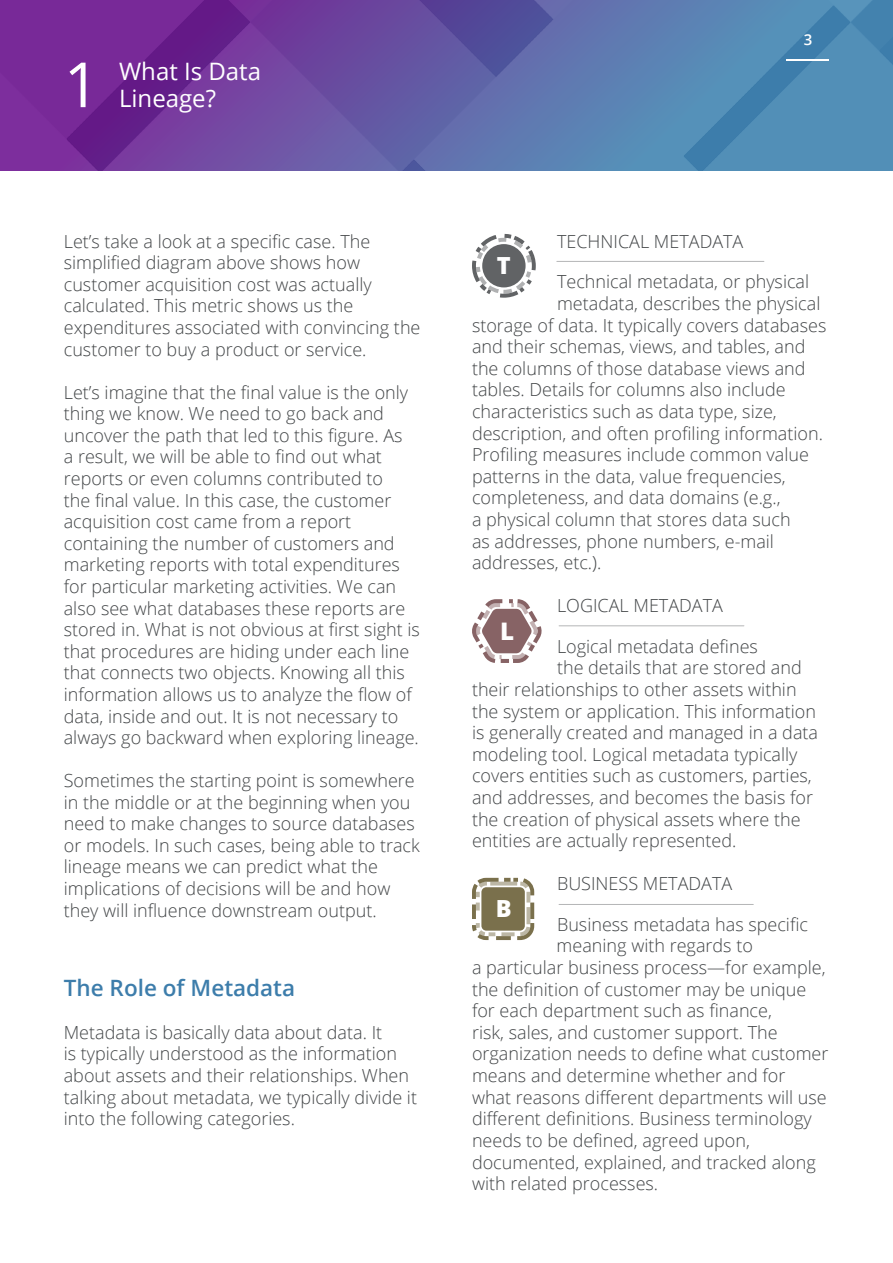
<style>
.page{position:relative;width:893px;height:1263px;background:#fff}
.page>*{position:absolute;margin:0;border:0;box-sizing:border-box;transform-origin:0 0}
.t1{font:62.25px "Open Sans";color:#fff}
.t2{font:800 24.15px "Open Sans";color:#fff}
.t3{font:24px "Open Sans";color:#fff}
.t4{font:800 23.55px "Open Sans";color:#fff}
.t5{font:600 22.5px "Open Sans";color:#3d7dab}
.t6{font:300 18px/21.6px "Open Sans";color:#424547}
.t7{font:600 15px "Open Sans";color:#fff}
</style>
<div class="page">
<img style="left:0;top:0;width:893px;height:170px">
<svg style="left:472px;top:234px;width:64px;height:64px"></svg>
<svg style="left:472px;top:599px;width:70px;height:64px"></svg>
<hr style="left:557px;top:261px;width:207px;height:1px;background:#b4b5b6">
<hr style="left:559px;top:625px;width:185px;height:1px;background:#b4b5b6">
<hr style="left:559px;top:904px;width:194px;height:1px;background:#b4b5b6">
<hr style="left:787px;top:59px;width:42px;height:2px;background:#fff">
<div style="left:481px;top:887px;width:44px;height:44px;background:#7a704c;border-radius:5px"></div>
<svg style="left:501px;top:932px;width:12px;height:4px"></svg>
<svg style="left:526px;top:910px;width:4px;height:9px"></svg>
<hr style="left:472px;top:904px;width:4px;height:15px;background:#7a704c">
<svg style="left:496px;top:936px;width:15px;height:4px"></svg>
<svg style="left:513px;top:919px;width:21px;height:21px"></svg>
<svg style="left:530px;top:910px;width:4px;height:9px"></svg>
<svg style="left:472px;top:921px;width:23px;height:19px"></svg>
<svg style="left:472px;top:878px;width:62px;height:32px"></svg>
<p class="t1" style="left:64px;top:42px;width:37px">1</p>
<p class="t3" style="left:119px;top:55px;width:144px">What Is Data</p>
<p class="t3" style="left:119px;top:82px;width:98px">Lineage?</p>
<p class="t6" style="left:64px;top:230px;width:358px">Let’s take a look at a specific case. The simplified diagram above shows how customer acquisition cost was actually calculated. This metric shows us the expenditures associated with convincing the customer to buy a product or service.</p>
<p class="t6" style="left:64px;top:381px;width:358px">Let’s imagine that the final value is the only thing we know. We need to go back and uncover the path that led to this figure. As<br>a result, we will be able to find out what reports or even columns contributed to<br>the final value. In this case, the customer acquisition cost came from a report containing the number of customers and marketing reports with total expenditures for particular marketing activities. We can also see what databases these reports are stored in. What is not obvious at first sight is that procedures are hiding under each line that connects two objects. Knowing all this information allows us to analyze the flow of data, inside and out. It is not necessary to always go backward when exploring lineage.</p>
<p class="t6" style="left:64px;top:769px;width:358px">Sometimes the starting point is somewhere in the middle or at the beginning when you need to make changes to source databases or models. In such cases, being able to track lineage means we can predict what the implications of decisions will be and how they will influence downstream output.</p>
<p class="t5" style="left:64px;top:972px;width:233px">The Role of Metadata</p>
<p class="t6" style="left:64px;top:1021px;width:355px">Metadata is basically data about data. It<br>is typically understood as the information about assets and their relationships. When talking about metadata, we typically divide it into the following categories.</p>
<p class="t7" style="left:804px;top:30px;width:10px">3</p>
<p class="t6" style="left:557px;top:230px;width:188px">TECHNICAL METADATA</p>
<p class="t6" style="left:557px;top:271px;width:254px">Technical metadata, or physical</p>
<p class="t6" style="left:557px;top:292px;width:265px">metadata, describes the physical</p>
<p class="t6" style="left:472px;top:314px;width:356px">storage of data. It typically covers databases</p>
<p class="t6" style="left:472px;top:335px;width:335px">and their schemas, views, and tables, and</p>
<p class="t6" style="left:472px;top:357px;width:335px">the columns of those database views and</p>
<p class="t6" style="left:472px;top:379px;width:315px">tables. Details for columns also include</p>
<p class="t6" style="left:472px;top:400px;width:306px">characteristics such as data type, size,</p>
<p class="t6" style="left:472px;top:422px;width:353px">description, and often profiling information.</p>
<p class="t6" style="left:472px;top:443px;width:338px">Profiling measures include common value</p>
<p class="t6" style="left:472px;top:465px;width:315px">patterns in the data, value frequencies,</p>
<p class="t6" style="left:472px;top:487px;width:310px">completeness, and data domains (e.g.,</p>
<p class="t6" style="left:472px;top:508px;width:320px">a physical column that stores data such</p>
<p class="t6" style="left:472px;top:530px;width:304px">as addresses, phone numbers, e-mail</p>
<p class="t6" style="left:472px;top:551px;width:131px">addresses, etc.).</p>
<p class="t6" style="left:557px;top:594px;width:167px">LOGICAL METADATA</p>
<p class="t6" style="left:557px;top:635px;width:202px">Logical metadata defines</p>
<p class="t6" style="left:557px;top:657px;width:246px">the details that are stored and</p>
<p class="t6" style="left:472px;top:678px;width:326px">their relationships to other assets within</p>
<p class="t6" style="left:472px;top:700px;width:345px">the system or application. This information</p>
<p class="t6" style="left:472px;top:721px;width:348px">is generally created and managed in a data</p>
<p class="t6" style="left:472px;top:743px;width:327px">modeling tool. Logical metadata typically</p>
<p class="t6" style="left:472px;top:765px;width:341px">covers entities such as customers, parties,</p>
<p class="t6" style="left:472px;top:786px;width:343px">and addresses, and becomes the basis for</p>
<p class="t6" style="left:472px;top:808px;width:330px">the creation of physical assets where the</p>
<p class="t6" style="left:472px;top:829px;width:266px">entities are actually represented.</p>
<p class="t6" style="left:557px;top:872px;width:177px">BUSINESS METADATA</p>
<p class="t6" style="left:557px;top:913px;width:252px">Business metadata has specific</p>
<p class="t6" style="left:557px;top:935px;width:198px">meaning with regards to</p>
<p class="t6" style="left:472px;top:956px;width:355px">a particular business process—for example,</p>
<p class="t6" style="left:472px;top:978px;width:336px">the definition of customer may be unique</p>
<p class="t6" style="left:472px;top:999px;width:301px">for each department such as finance,</p>
<p class="t6" style="left:472px;top:1021px;width:307px">risk, sales, and customer support. The</p>
<p class="t6" style="left:472px;top:1043px;width:358px">organization needs to define what customer</p>
<p class="t6" style="left:472px;top:1064px;width:315px">means and determine whether and for</p>
<p class="t6" style="left:472px;top:1086px;width:356px">what reasons different departments will use</p>
<p class="t6" style="left:472px;top:1107px;width:341px">different definitions. Business terminology</p>
<p class="t6" style="left:472px;top:1129px;width:279px">needs to be defined, agreed upon,</p>
<p class="t6" style="left:472px;top:1151px;width:345px">documented, explained, and tracked along</p>
<p class="t6" style="left:472px;top:1172px;width:188px">with related processes.</p>
<p class="t4" style="left:497px;top:248px;width:15px">T</p>
<p class="t2" style="left:500px;top:612px;width:16px">L</p>
<p class="t4" style="left:496px;top:891px;width:17px">B</p>
</div>
